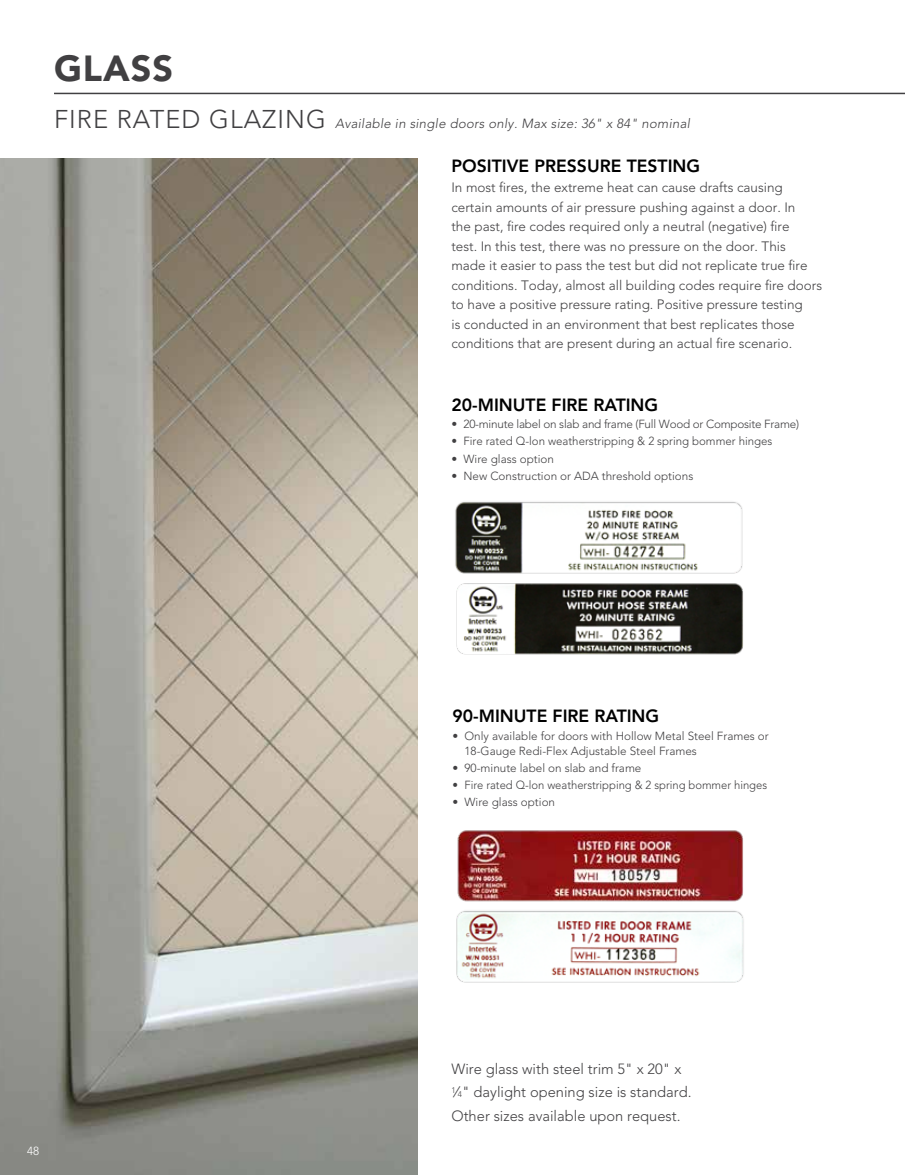
<style>
.page{position:relative;width:905px;height:1175px;background:#fff}
.page>*{position:absolute;margin:0;border:0;box-sizing:border-box;transform-origin:0 0}
.t1{font:900 36px "Avenir LT Std";letter-spacing:.025em;color:#414042}
.t2{font:800 17.55px "Avenir LT Std";color:#000}
.t3{font:300 14.7px/23.5px "Avenir LT Std";color:#414042}
.t4{font:300 13.5px/19.5px "Avenir LT Std";color:#414042}
.t5{font:italic 300 13.2px "Avenir LT Std";letter-spacing:.02em;color:#414042}
.t6{font:300 11.7px/14.7px "Avenir LT Std";color:#414042}
.t7{font:300 11.7px "Avenir LT Std";letter-spacing:-.02em;color:#414042}
.t8{font:300 11.7px "Avenir LT Std";color:#414042;scale:.96 1}
.t9{font:300 11.7px "Avenir LT Std";color:#fff}
.s1{font-style:normal;font-size:25.5px}
.s2{font-size:8.1px}
</style>
<div class="page">
<img style="left:0;top:159px;width:417px;height:1015px">
<img style="left:455px;top:501px;width:288px;height:154px">
<img style="left:457px;top:830px;width:286px;height:72px">
<div style="left:456px;top:909px;width:288px;height:74px;background:#414042;opacity:.29"></div>
<hr style="left:54px;top:93px;width:850px;height:1px;background:#414042">
<h1 class="t1" style="left:54px;top:47px;width:120px">GLASS</h1>
<p class="t5" style="left:54px;top:116px;width:637px"><span class="s1">FIRE RATED GLAZING</span> Available in single doors only. Max size: 36" x 84" nominal</p>
<p class="t2" style="left:451px;top:155px;width:250px">POSITIVE PRESSURE TESTING</p>
<p class="t4" style="left:451px;top:178px;width:372px">In most fires, the extreme heat can cause drafts causing certain amounts of air pressure pushing against a door. In<br>the past, fire codes required only a neutral (negative) fire<br>test. In this test, there was no pressure on the door. This made it easier to pass the test but did not replicate true fire conditions. Today, almost all building codes require fire doors to have a positive pressure rating. Positive pressure testing<br>is conducted in an environment that best replicates those conditions that are present during an actual fire scenario.</p>
<p class="t2" style="left:451px;top:394px;width:208px">20-MINUTE FIRE RATING</p>
<p class="t7" style="left:451px;top:417px;width:349px">• 20-minute label on slab and frame (Full Wood or Composite Frame)</p>
<p class="t6" style="left:451px;top:434px;width:322px">• Fire rated Q-lon weatherstripping &amp; 2 spring bommer hinges</p>
<p class="t6" style="left:451px;top:451px;width:104px">• Wire glass option</p>
<p class="t6" style="left:451px;top:468px;width:243px">• New Construction or ADA threshold options</p>
<p class="t2" style="left:452px;top:705px;width:208px">90-MINUTE FIRE RATING</p>
<p class="t6" style="left:464px;top:728px;width:306px;text-indent:-12px">• Only available for doors with Hollow Metal Steel Frames or<br>18-Gauge Redi-Flex Adjustable Steel Frames</p>
<p class="t6" style="left:452px;top:760px;width:190px">• 90-minute label on slab and frame</p>
<p class="t8" style="left:452px;top:778px;width:329px">• Fire rated Q-lon weatherstripping &amp; 2 spring bommer hinges</p>
<p class="t6" style="left:452px;top:794px;width:104px">• Wire glass option</p>
<p class="t9" style="left:27px;top:1144px;width:14px">48</p>
<p class="t3" style="left:451px;top:1057px;width:242px">Wire glass with steel trim 5" x 20" x<br><sup>1</sup>⁄<span class="s2">4</span>" daylight opening size is standard.<br>Other sizes available upon request.</p>
</div>
